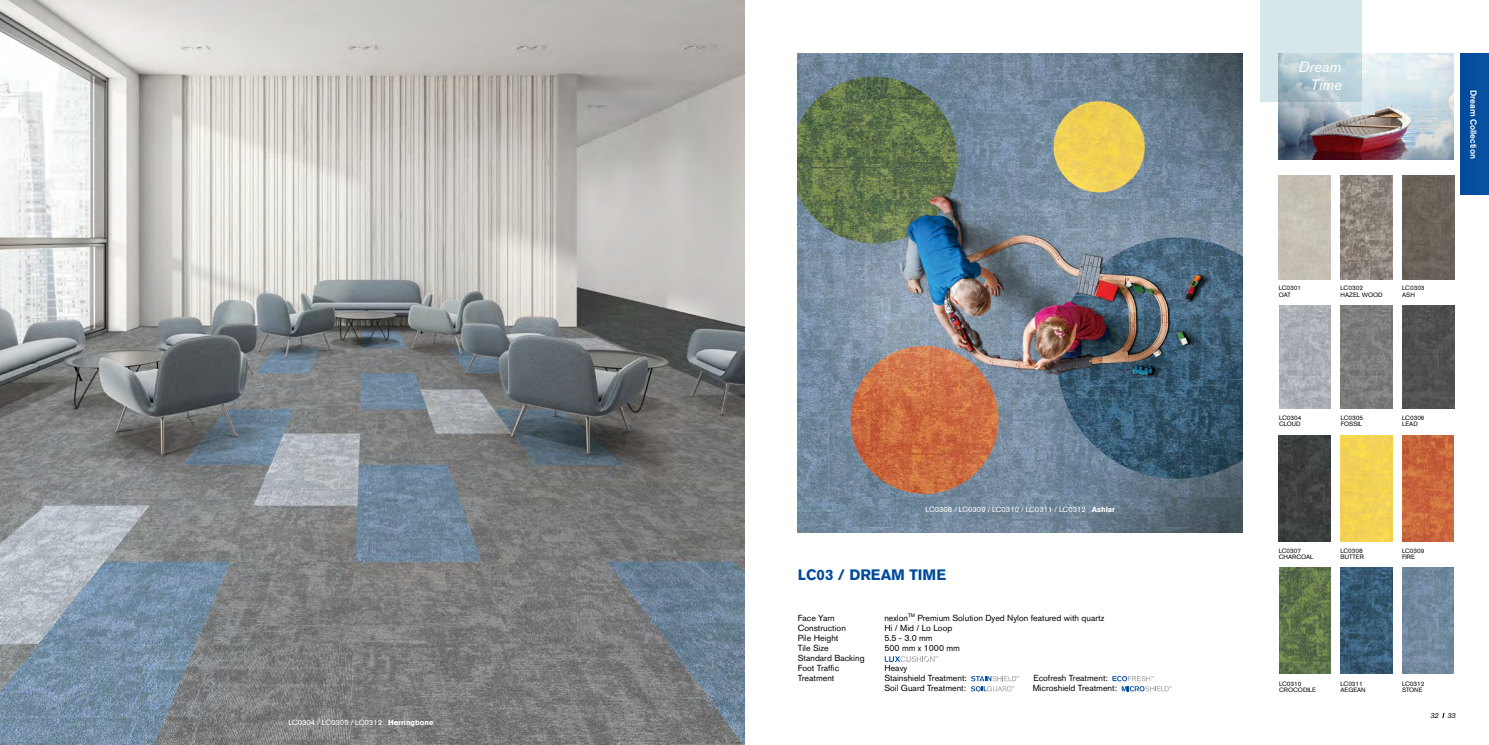
<style>
.page{position:relative;width:1489px;height:745px;background:#fff}
.page>*{position:absolute;margin:0;border:0;box-sizing:border-box;transform-origin:0 0}
.t1{font:700 15px "Akzidenz Grotesk BQ";color:#004b9d}
.t2{font:italic 15px/18px "Akzidenz Grotesk BQ";color:#fff;text-align:right}
.t3{font:8.75px/10px "Akzidenz Grotesk BQ";color:#000}
.t4{font:500 8.75px "Akzidenz Grotesk BQ";color:#fff}
.t5{font:7.5px "Akzidenz Grotesk BQ";color:#fff}
.t6{font:italic 7.25px "Akzidenz Grotesk BQ";color:#000}
.t7{font:6.25px/6.2px "Akzidenz Grotesk BQ";color:#000}
.t8{font:5.12px "Akzidenz Grotesk BQ";color:#000}
.s1{font-weight:700}
</style>
<div class="page">
<img style="left:1278px;top:53px;width:175px;height:106px">
<img style="left:797px;top:53px;width:445px;height:478px">
<img style="left:0;top:0;width:744px;height:744px">
<svg style="left:971px;top:676px;width:47px;height:15px"></svg>
<svg style="left:884px;top:656px;width:54px;height:6px"></svg>
<svg style="left:1112px;top:676px;width:59px;height:15px"></svg>
<div style="left:1459px;top:53px;width:29px;height:142px;background:#004b9d"></div>
<svg style="left:1260px;top:0;width:101px;height:102px;background:#c9dbe1"></svg>
<div style="left:1361px;top:102px;width:13px;height:13px;background:#d7e6eb"></div>
<img style="left:1278px;top:435px;width:52px;height:106px">
<img style="left:1402px;top:435px;width:51px;height:106px">
<img style="left:1340px;top:435px;width:52px;height:106px">
<img style="left:1340px;top:175px;width:52px;height:104px">
<div style="left:1278px;top:175px;width:52px;height:104px;background:#c6bfb4"></div>
<img style="left:1402px;top:175px;width:51px;height:104px">
<img style="left:1340px;top:305px;width:52px;height:103px">
<img style="left:1279px;top:305px;width:51px;height:103px">
<img style="left:1402px;top:305px;width:51px;height:103px">
<img style="left:1340px;top:567px;width:52px;height:106px">
<img style="left:1402px;top:567px;width:51px;height:106px">
<img style="left:1279px;top:567px;width:51px;height:106px">
<p class="t5" style="left:288px;top:717px;width:146px">LC0304 / LC0305 / LC0312 <span class="s1">Herringbone</span></p>
<p class="t5" style="left:925px;top:504px;width:191px">LC0308 / LC0309 / LC0310 / LC0311 / LC0312 <span class="s1">Ashlar</span></p>
<h1 class="t1" style="left:797px;top:566px;width:150px">LC03 / DREAM TIME</h1>
<p class="t3" style="left:797px;top:612px;width:68px">Face Yarn<br>Construction<br>Pile Height<br>Tile Size<br>Standard Backing<br>Foot Traffic<br>Treatment</p>
<p class="t3" style="left:884px;top:612px;width:25px">nexlon</p>
<p class="t8" style="left:908px;top:611px;width:8px">TM</p>
<p class="t3" style="left:884px;top:612px;width:221px;text-indent:33px">Premium Solution Dyed Nylon featured with quartz<br>Hi / Mid / Lo Loop<br>5.5 - 3.0 mm<br>500 mm x 1000 mm</p>
<p class="t3" style="left:884px;top:662px;width:84px">Heavy<br>Stainshield Treatment:</p>
<p class="t3" style="left:1033px;top:672px;width:76px">Ecofresh Treatment:</p>
<p class="t3" style="left:884px;top:682px;width:83px">Soil Guard Treatment:</p>
<p class="t3" style="left:1032px;top:682px;width:86px">Microshield Treatment:</p>
<h1 class="t2" style="left:1298px;top:58px;width:45px">Dream<br>Time</h1>
<p class="t4" style="left:1478px;top:90px;width:71px;rotate:90deg">Dream Collection</p>
<p class="t7" style="left:1278px;top:285px;width:24px">LC0301<br>OAT</p>
<p class="t7" style="left:1340px;top:285px;width:44px">LC0302<br>HAZEL WOOD</p>
<p class="t7" style="left:1402px;top:285px;width:24px">LC0303<br>ASH</p>
<p class="t7" style="left:1278px;top:414px;width:24px">LC0304<br>CLOUD</p>
<p class="t7" style="left:1340px;top:414px;width:24px">LC0305<br>FOSSIL</p>
<p class="t7" style="left:1402px;top:414px;width:24px">LC0306<br>LEAD</p>
<p class="t7" style="left:1278px;top:547px;width:36px">LC0307<br>CHARCOAL</p>
<p class="t7" style="left:1340px;top:547px;width:25px">LC0308<br>BUTTER</p>
<p class="t7" style="left:1401px;top:547px;width:24px">LC0309<br>FIRE</p>
<p class="t7" style="left:1278px;top:680px;width:38px">LC0310<br>CROCODILE</p>
<p class="t7" style="left:1340px;top:680px;width:27px">LC0311<br>AEGEAN</p>
<p class="t7" style="left:1401px;top:680px;width:24px">LC0312<br>STONE</p>
<p class="t6" style="left:1430px;top:710px;width:27px">32 33</p>
</div>
